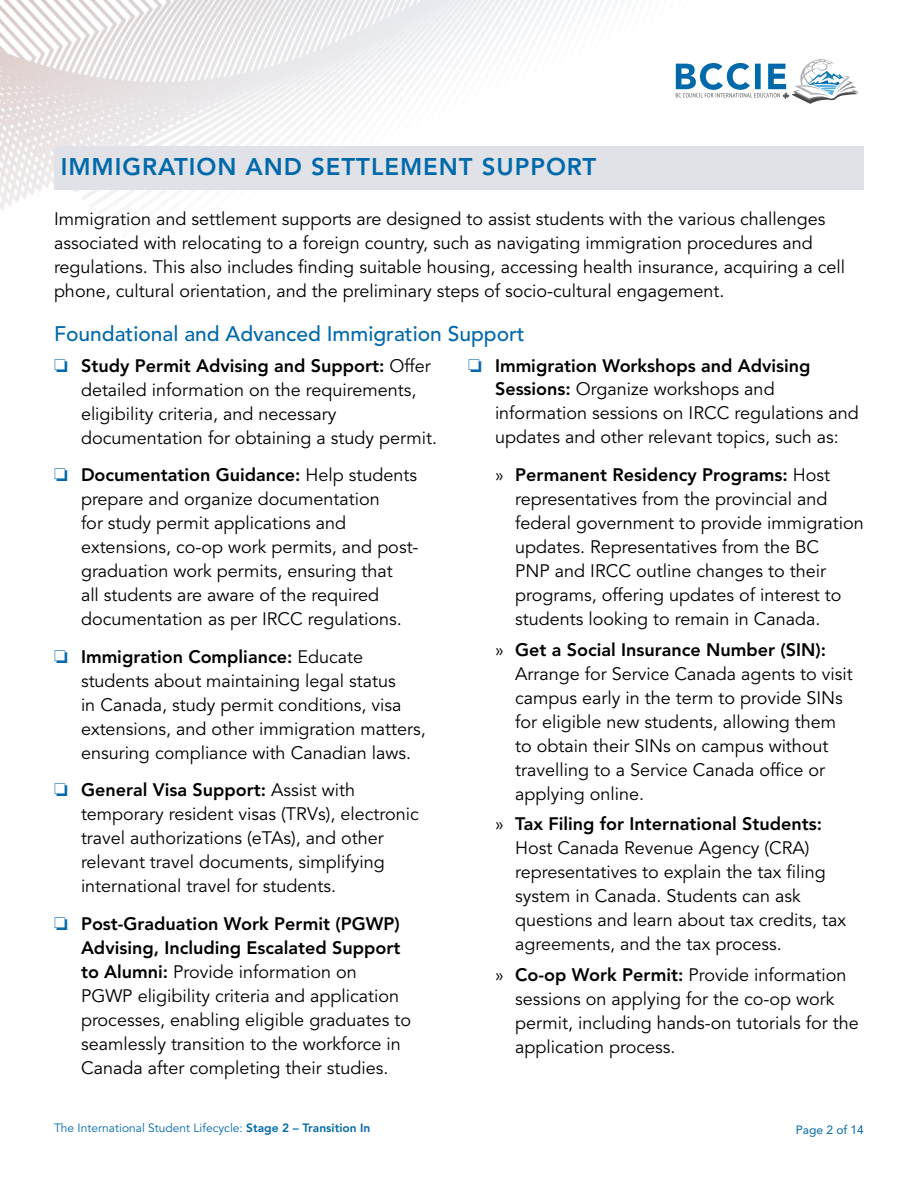
<style>
.page{position:relative;width:918px;height:1188px;background:#fff}
.page>*{position:absolute;margin:0;border:0;box-sizing:border-box;transform-origin:0 0}
.t1{font:800 24px "Avenir LT Std";letter-spacing:.04em;color:#0069aa}
.t2{font:500 21px "Avenir LT Std";color:#0069aa}
.t3{font:18px/24px "Avenir LT Std";color:#000}
.t4{font:12px "Avenir LT Std";color:#0069aa}
.t5{font:12px "Avenir LT Std";color:#0069aa}
.s1{color:#0069aa}
.s2{font-weight:800}
</style>
<div class="page">
<img style="left:0;top:0;width:864px;height:214px">
<div style="left:54px;top:146px;width:810px;height:43px;background:#e0e2e8"></div>
<h1 class="t1" style="left:61px;top:153px;width:537px">IMMIGRATION AND SETTLEMENT SUPPORT</h1>
<p class="t3" style="left:54px;top:207px;width:793px">Immigration and settlement supports are designed to assist students with the various challenges associated with relocating to a foreign country, such as navigating immigration procedures and regulations. This also includes finding suitable housing, accessing health insurance, acquiring a cell phone, cultural orientation, and the preliminary steps of socio-cultural engagement.</p>
<p class="t2" style="left:54px;top:322px;width:472px">Foundational and Advanced Immigration Support</p>
<p class="t3" style="left:81px;top:354px;width:358px;text-indent:-27px"><span class="s1">❏</span> <span class="s2">Study Permit Advising and Support:</span> Offer detailed information on the requirements, eligibility criteria, and necessary documentation for obtaining a study permit.</p>
<p class="t3" style="left:81px;top:463px;width:339px;text-indent:-27px"><span class="s1">❏</span> <span class="s2">Documentation Guidance:</span> Help students prepare and organize documentation<br>for study permit applications and extensions, co-op work permits, and post&shy;graduation work permits, ensuring that<br>all students are aware of the required documentation as per IRCC regulations.</p>
<p class="t3" style="left:81px;top:645px;width:346px;text-indent:-27px"><span class="s1">❏</span> <span class="s2">Immigration Compliance:</span> Educate students about maintaining legal status<br>in Canada, study permit conditions, visa extensions, and other immigration matters, ensuring compliance with Canadian laws.</p>
<p class="t3" style="left:81px;top:778px;width:339px;text-indent:-27px"><span class="s1">❏</span> <span class="s2">General Visa Support:</span> Assist with temporary resident visas (TRVs), electronic travel authorizations (eTAs), and other relevant travel documents, simplifying international travel for students.</p>
<p class="t3" style="left:81px;top:912px;width:332px;text-indent:-27px"><span class="s1">❏</span> <span class="s2">Post-Graduation Work Permit (PGWP)<br>Advising, Including Escalated Support to Alumni:</span> Provide information on PGWP eligibility criteria and application processes, enabling eligible graduates to seamlessly transition to the workforce in Canada after completing their studies.</p>
<p class="t3" style="left:495px;top:354px;width:365px;text-indent:-27px"><span class="s1">❏</span> <span class="s2">Immigration Workshops and Advising Sessions:</span> Organize workshops and information sessions on IRCC regulations and updates and other relevant topics, such as:</p>
<p class="t3" style="left:515px;top:463px;width:350px;text-indent:-20px">» <span class="s2">Permanent Residency Programs:</span> Host representatives from the provincial and federal government to provide immigration updates. Representatives from the BC<br>PNP and IRCC outline changes to their programs, offering updates of interest to students looking to remain in Canada.</p>
<p class="t3" style="left:515px;top:638px;width:339px;text-indent:-20px">» <span class="s2">Get a Social Insurance Number (SIN):<br></span>Arrange for Service Canada agents to visit campus early in the term to provide SINs for eligible new students, allowing them to obtain their SINs on campus without travelling to a Service Canada office or applying online.</p>
<p class="t3" style="left:515px;top:813px;width:332px;text-indent:-20px">» <span class="s2">Tax Filing for International Students:<br></span>Host Canada Revenue Agency (CRA) representatives to explain the tax filing system in Canada. Students can ask questions and learn about tax credits, tax agreements, and the tax process.</p>
<p class="t3" style="left:515px;top:963px;width:345px;text-indent:-20px">» <span class="s2">Co-op Work Permit:</span> Provide information sessions on applying for the co-op work permit, including hands-on tutorials for the application process.</p>
<p class="t4" style="left:54px;top:1121px;width:318px">The International Student Lifecycle: <span class="s2">Stage 2 – Transition In</span></p>
<p class="t5" style="left:796px;top:1123px;width:70px">Page 2 of 14</p>
</div>
